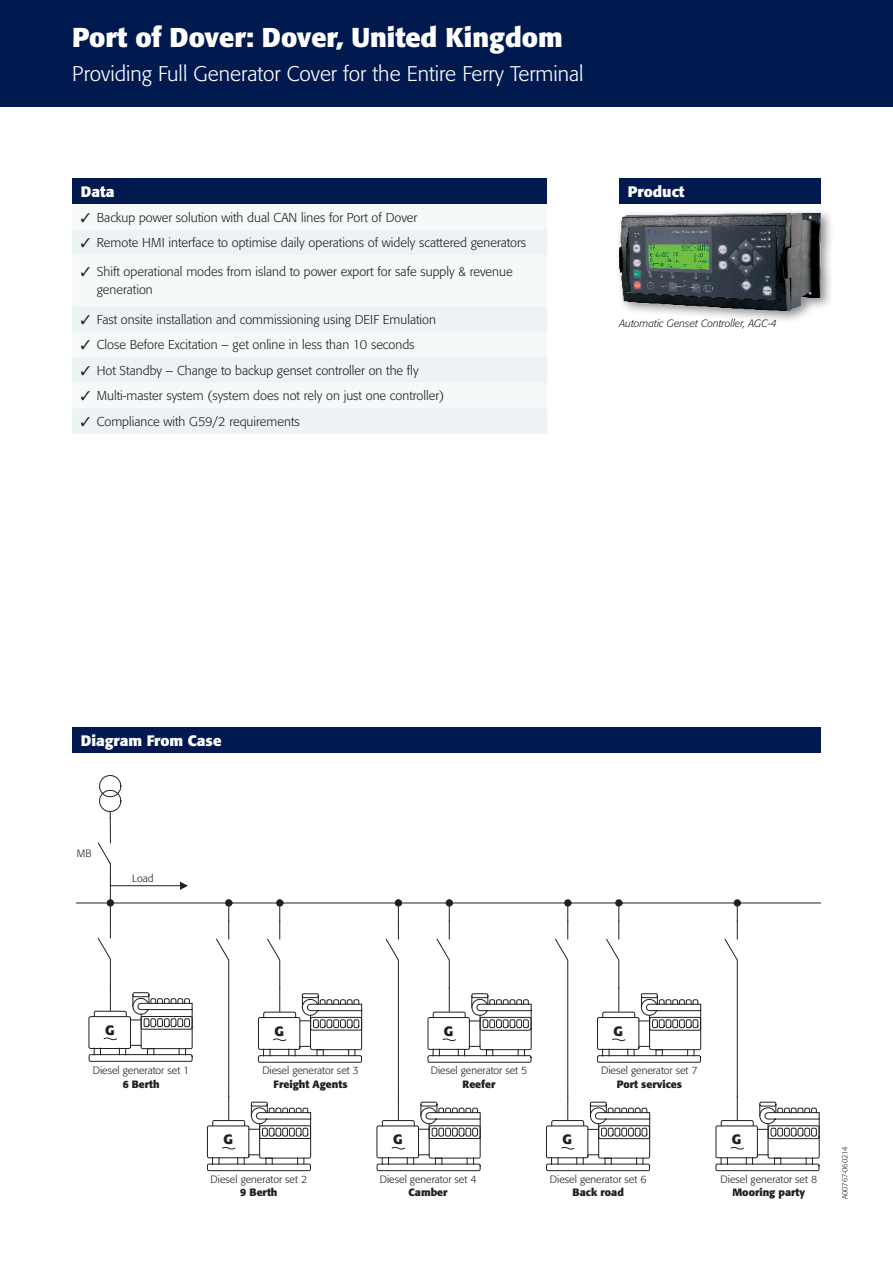
<style>
.page{position:relative;width:893px;height:1263px;background:#fff}
.page>*{position:absolute;margin:0;border:0;box-sizing:border-box;transform-origin:0 0}
.t1{font:700 27px "Formata";color:#fff}
.t2{font:300 21px "Formata";color:#fff}
.t3{font:700 15px "Formata";color:#fff}
.t4{font:700 13.5px "Formata";color:#231f20}
.t5{font:300 12.75px/18px "Formata";color:#231f20}
.t6{font:300 10.5px "Formata";color:#231f20}
.t7{font:700 10.5px "Formata";color:#231f20}
.t8{font:italic 300 10.5px "Formata";color:#231f20}
.t9{font:300 7.5px "Formata";letter-spacing:-.01em;color:#231f20}
</style>
<div class="page">
<div style="left:0;top:0;width:893px;height:106px;background:#00194f"></div>
<div style="left:72px;top:727px;width:749px;height:26px;background:#00194f"></div>
<div style="left:72px;top:179px;width:475px;height:25px;background:#00194f"></div>
<div style="left:619px;top:179px;width:202px;height:25px;background:#00194f"></div>
<svg style="left:73px;top:229px;width:474px;height:1px"></svg>
<div style="left:72px;top:230px;width:475px;height:204px;background:#f1f6f7"></div>
<div style="left:615px;top:208px;width:219px;height:116px;background:#231f20;opacity:.5"></div>
<img style="left:619px;top:213px;width:202px;height:98px">
<hr style="left:77px;top:902px;width:744px;height:1px;background:#231f20">
<svg style="left:88px;top:775px;width:105px;height:287px"></svg>
<svg style="left:207px;top:899px;width:155px;height:272px"></svg>
<svg style="left:376px;top:899px;width:156px;height:272px"></svg>
<svg style="left:715px;top:899px;width:105px;height:272px"></svg>
<svg style="left:546px;top:899px;width:155px;height:272px"></svg>
<h1 class="t1" style="left:72px;top:20px;width:492px">Port of Dover: Dover, United Kingdom</h1>
<h2 class="t2" style="left:72px;top:61px;width:513px">Providing Full Generator Cover for the Entire Ferry Terminal</h2>
<p class="t3" style="left:81px;top:183px;width:35px">Data</p>
<p class="t3" style="left:628px;top:183px;width:58px">Product</p>
<p class="t5" style="left:81px;top:208px;width:338px">✓ Backup power solution with dual CAN lines for Port of Dover</p>
<p class="t5" style="left:81px;top:234px;width:447px">✓ Remote HMI interface to optimise daily operations of widely scattered generators</p>
<p class="t5" style="left:97px;top:263px;width:417px;text-indent:-16px">✓ Shift operational modes from island to power export for safe supply &amp; revenue generation</p>
<p class="t5" style="left:81px;top:310px;width:357px">✓ Fast onsite installation and commissioning using DEIF Emulation</p>
<p class="t5" style="left:81px;top:336px;width:335px">✓ Close Before Excitation – get online in less than 10 seconds</p>
<p class="t5" style="left:81px;top:361px;width:339px">✓ Hot Standby – Change to backup genset controller on the fly</p>
<p class="t5" style="left:81px;top:387px;width:365px">✓ Multi-master system (system does not rely on just one controller)</p>
<p class="t5" style="left:81px;top:412px;width:220px">✓ Compliance with G59/2 requirements</p>
<p class="t8" style="left:619px;top:317px;width:159px">Automatic Genset Controller, AGC-4</p>
<p class="t3" style="left:81px;top:731px;width:142px">Diagram From Case</p>
<p class="t6" style="left:77px;top:847px;width:16px">MB</p>
<p class="t6" style="left:132px;top:872px;width:23px">Load</p>
<p class="t4" style="left:105px;top:1021px;width:11px">G</p>
<p class="t6" style="left:93px;top:1064px;width:98px">Diesel generator set 1</p>
<p class="t7" style="left:123px;top:1077px;width:38px">6 Berth</p>
<p class="t4" style="left:274px;top:1022px;width:11px">G</p>
<p class="t6" style="left:262px;top:1064px;width:98px">Diesel generator set 3</p>
<p class="t7" style="left:274px;top:1077px;width:75px">Freight Agents</p>
<p class="t4" style="left:223px;top:1131px;width:11px">G</p>
<p class="t6" style="left:211px;top:1173px;width:98px">Diesel generator set 2</p>
<p class="t7" style="left:240px;top:1186px;width:39px">9 Berth</p>
<p class="t4" style="left:444px;top:1022px;width:11px">G</p>
<p class="t6" style="left:431px;top:1064px;width:98px">Diesel generator set 5</p>
<p class="t7" style="left:462px;top:1077px;width:34px">Reefer</p>
<p class="t4" style="left:393px;top:1131px;width:11px">G</p>
<p class="t6" style="left:380px;top:1173px;width:98px">Diesel generator set 4</p>
<p class="t7" style="left:409px;top:1186px;width:41px">Camber</p>
<p class="t4" style="left:613px;top:1022px;width:11px">G</p>
<p class="t6" style="left:601px;top:1064px;width:98px">Diesel generator set 7</p>
<p class="t7" style="left:617px;top:1077px;width:67px">Port services</p>
<p class="t4" style="left:562px;top:1131px;width:11px">G</p>
<p class="t6" style="left:550px;top:1173px;width:98px">Diesel generator set 6</p>
<p class="t7" style="left:573px;top:1186px;width:53px">Back road</p>
<p class="t4" style="left:732px;top:1131px;width:11px">G</p>
<p class="t6" style="left:721px;top:1173px;width:98px">Diesel generator set 8</p>
<p class="t7" style="left:732px;top:1186px;width:74px">Mooring party</p>
<p class="t9" style="left:840px;top:1199px;width:54px;rotate:-90deg">A00767-060214</p>
</div>
